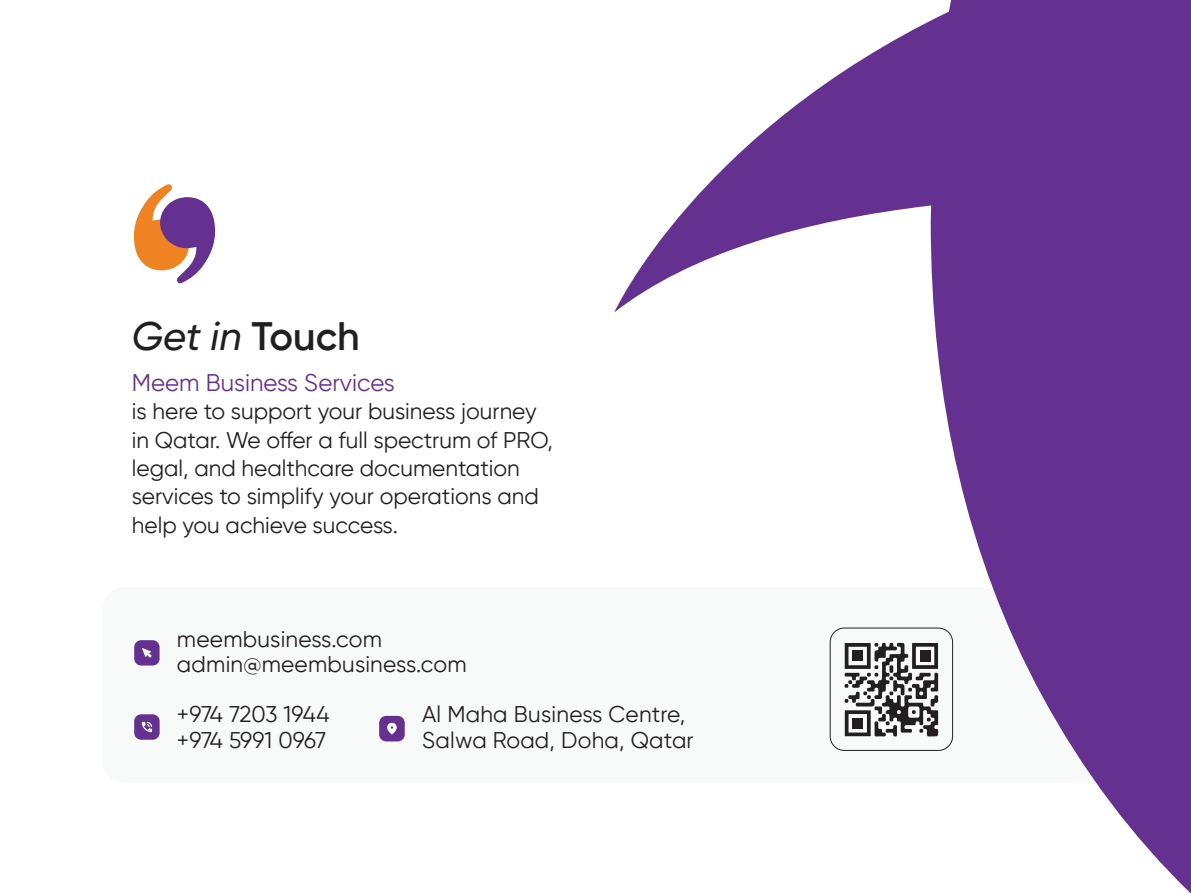
<style>
.page{position:relative;width:1191px;height:893px;background:#fff}
.page>*{position:absolute;margin:0;border:0;box-sizing:border-box;transform-origin:0 0}
.t1{font:italic 500 39.6px "Gilroy";color:#231f20}
.t2{font:24px "Gilroy";color:#653190}
.t3{font:22.65px/28.3px "Gilroy";color:#231f20}
.s1{font-weight:600;font-style:normal}
</style>
<div class="page">
<div style="left:103px;top:587px;width:1049px;height:196px;background:#f2f3f4;border-radius:21px"></div>
<div style="left:379px;top:716px;width:26px;height:25px;background:#653190;border-radius:7px"></div>
<svg style="left:387px;top:723px;width:10px;height:12px"></svg>
<div style="left:134px;top:714px;width:26px;height:26px;background:#653190;border-radius:7px"></div>
<svg style="left:142px;top:722px;width:10px;height:10px"></svg>
<div style="left:134px;top:640px;width:26px;height:25px;background:#653190;border-radius:7px"></div>
<svg style="left:142px;top:648px;width:10px;height:10px"></svg>
<svg style="left:614px;top:0;width:577px;height:893px"></svg>
<svg style="left:133px;top:184px;width:83px;height:100px"></svg>
<h1 class="t1" style="left:132px;top:312px;width:229px">Get in <span class="s1">Touch</span></h1>
<p class="t2" style="left:132px;top:368px;width:264px">Meem Business Services</p>
<p class="t3" style="left:132px;top:397px;width:422px">is here to support your business journey in Qatar. We offer a full spectrum of PRO, legal, and healthcare documentation services to simplify your operations and help you achieve success.</p>
<p class="t3" style="left:177px;top:626px;width:291px;line-height:25.5px">meembusiness.com admin@meembusiness.com</p>
<p class="t3" style="left:177px;top:701px;width:154px;line-height:25.5px">+974 7203 1944 +974 5991 0967</p>
<p class="t3" style="left:422px;top:701px;width:273px;line-height:25.5px">Al Maha Business Centre,<br>Salwa Road, Doha, Qatar</p>
</div>
